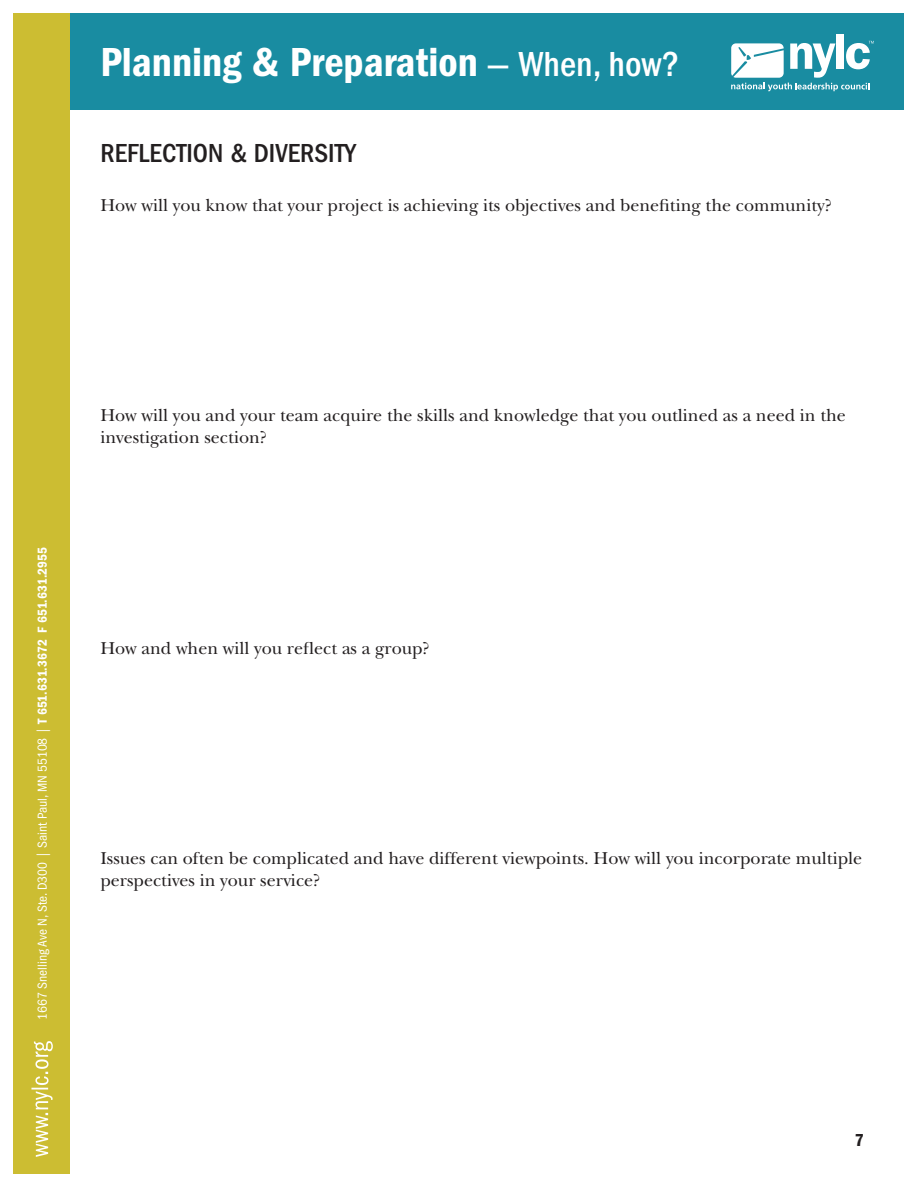
<style>
.page{position:relative;width:918px;height:1188px;background:#fff}
.page>*{position:absolute;margin:0;border:0;box-sizing:border-box;transform-origin:0 0}
.t1{font:42px "ITC Franklin Gothic Std Dm Cd";color:#fff}
.t2{font:500 condensed 27px "ITC Franklin Gothic Std";color:#231f20}
.t3{font:18px/21.6px "New Baskerville Std";color:#231f20}
.t4{font:18px "ITC Franklin Gothic Std Dm Cd";color:#231f20}
.t5{font:condensed 13.5px "ITC Franklin Gothic Std";color:#fff}
.s1{font-family:"ITC Franklin Gothic Std";font-weight:500;font-stretch:condensed;font-size:36px}
.s2{font-family:"ITC Franklin Gothic Std Dm Cd";font-stretch:normal}
</style>
<div class="page">
<div style="left:14px;top:14px;width:890px;height:96px;background:#198ca1"></div>
<div style="left:836px;top:35px;width:8px;height:34px;background:#fff"></div>
<svg style="left:731px;top:41px;width:143px;height:50px"></svg>
<div style="left:14px;top:14px;width:56px;height:1160px;background:#ccbd32"></div>
<svg style="left:31px;top:1041px;width:22px;height:116px"></svg>
<h1 class="t1" style="left:100px;top:38px;width:581px">Planning &amp; Preparation <span class="s1">— When, how?</span></h1>
<h2 class="t2" style="left:100px;top:138px;width:257px">REFLECTION &amp; DIVERSITY</h2>
<p class="t3" style="left:100px;top:194px;width:733px">How will you know that your project is achieving its objectives and benefiting the community?</p>
<p class="t5" style="left:35px;top:1020px;width:474px;rotate:-90deg">1667 Snelling Ave N, Ste. D300 | Saint Paul, MN 55108 | <span class="s2">T 651.631.3672 F 651.631.2955</span></p>
<p class="t3" style="left:100px;top:405px;width:747px">How will you and your team acquire the skills and knowledge that you outlined as a need in the investigation section?</p>
<p class="t3" style="left:100px;top:637px;width:331px">How and when will you reflect as a group?</p>
<p class="t3" style="left:100px;top:848px;width:763px">Issues can often be complicated and have different viewpoints. How will you incorporate multiple perspectives in your service?</p>
<p class="t4" style="left:855px;top:1130px;width:11px">7</p>
</div>
